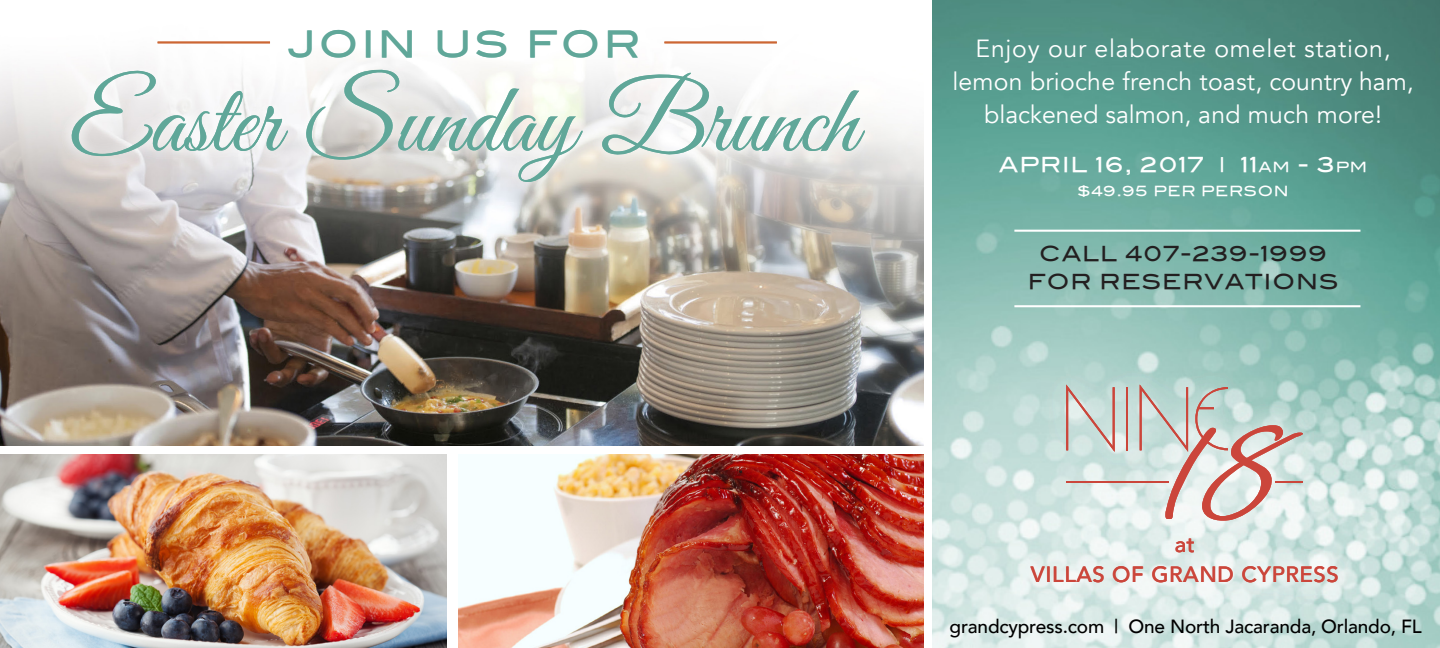
<style>
.page{position:relative;width:1440px;height:648px;background:#fff}
.page>*{position:absolute;margin:0;border:0;box-sizing:border-box;transform-origin:0 0}
.t1{font:99.2px "Great Vibes";color:#60a799}
.t2{font:36px "Blair Md ITCTT Medium";letter-spacing:.09em;color:#60a799}
.t3{font:24.8px/33px "Avenir";letter-spacing:.01em;color:#fff;text-align:center}
.t4{font:24.8px "Avenir";letter-spacing:.03em;color:#fff}
.t5{font:500 22px "Avenir";letter-spacing:.03em;color:#cb463b}
.t6{font:20.6px "Blair Md ITCTT Medium";letter-spacing:.05em;color:#231f20}
.t7{font:20.6px "Blair Md ITCTT Medium";letter-spacing:.05em;color:#fff}
.t8{font:500 19px "Avenir";letter-spacing:-.01em;color:#000}
.t9{font:14px "Blair Md ITCTT Medium";letter-spacing:.05em;color:#fff}
.s1{font-size:14px}
</style>
<div class="page">
<img style="left:933px;top:0;width:507px;height:648px">
<img style="left:0;top:455px;width:446px;height:193px">
<img style="left:459px;top:455px;width:464px;height:193px">
<img style="left:0;top:71px;width:923px;height:374px">
<hr style="left:1014px;top:230px;width:346px;height:2px;background:#fff">
<hr style="left:1014px;top:305px;width:346px;height:2px;background:#fff">
<div style="left:59px;top:17px;width:818px;height:178px;background:#fff;opacity:.75"></div>
<div style="left:652px;top:28px;width:136px;height:29px;background:#fff"></div>
<hr style="left:664px;top:42px;width:113px;height:1px;background:#c63">
<div style="left:146px;top:28px;width:136px;height:29px;background:#fff"></div>
<hr style="left:158px;top:42px;width:112px;height:1px;background:#c63">
<div style="left:1007px;top:515px;width:356px;height:94px;background:#fff;opacity:.75"></div>
<div style="left:1039px;top:362px;width:287px;height:185px;background:#fff;opacity:.75"></div>
<svg style="left:1066px;top:385px;width:49px;height:67px;background:#cac9c4"></svg>
<hr style="left:1126px;top:387px;width:2px;height:63px;background:#cb463b">
<hr style="left:1066px;top:481px;width:103px;height:1px;background:#cb463b">
<svg style="left:1140px;top:385px;width:163px;height:136px;background:#d0cbc6"></svg>
<p class="t2" style="left:287px;top:14px;width:354px">JOIN US FOR</p>
<p class="t1" style="left:70px;top:66px;width:790px">Easter Sunday Brunch</p>
<p class="t4" style="left:976px;top:33px;width:416px">Enjoy our elaborate omelet station,</p>
<p class="t3" style="left:952px;top:65px;width:463px">lemon brioche french toast, country ham, blackened salmon, and much more!</p>
<p class="t7" style="left:999px;top:148px;width:370px">APRIL 16, 2017 | 11<span class="s1">AM</span> - 3<span class="s1">PM</span></p>
<p class="t9" style="left:1078px;top:179px;width:213px">$49.95 PER PERSON</p>
<p class="t6" style="left:1039px;top:237px;width:290px">CALL 407-239-1999</p>
<p class="t6" style="left:1028px;top:264px;width:312px">FOR RESERVATIONS</p>
<p class="t5" style="left:1175px;top:526px;width:22px">at</p>
<p class="t5" style="left:1031px;top:555px;width:309px">VILLAS OF GRAND CYPRESS</p>
<p class="t8" style="left:950px;top:610px;width:474px">grandcypress.com | One North Jacaranda, Orlando, FL</p>
</div>
